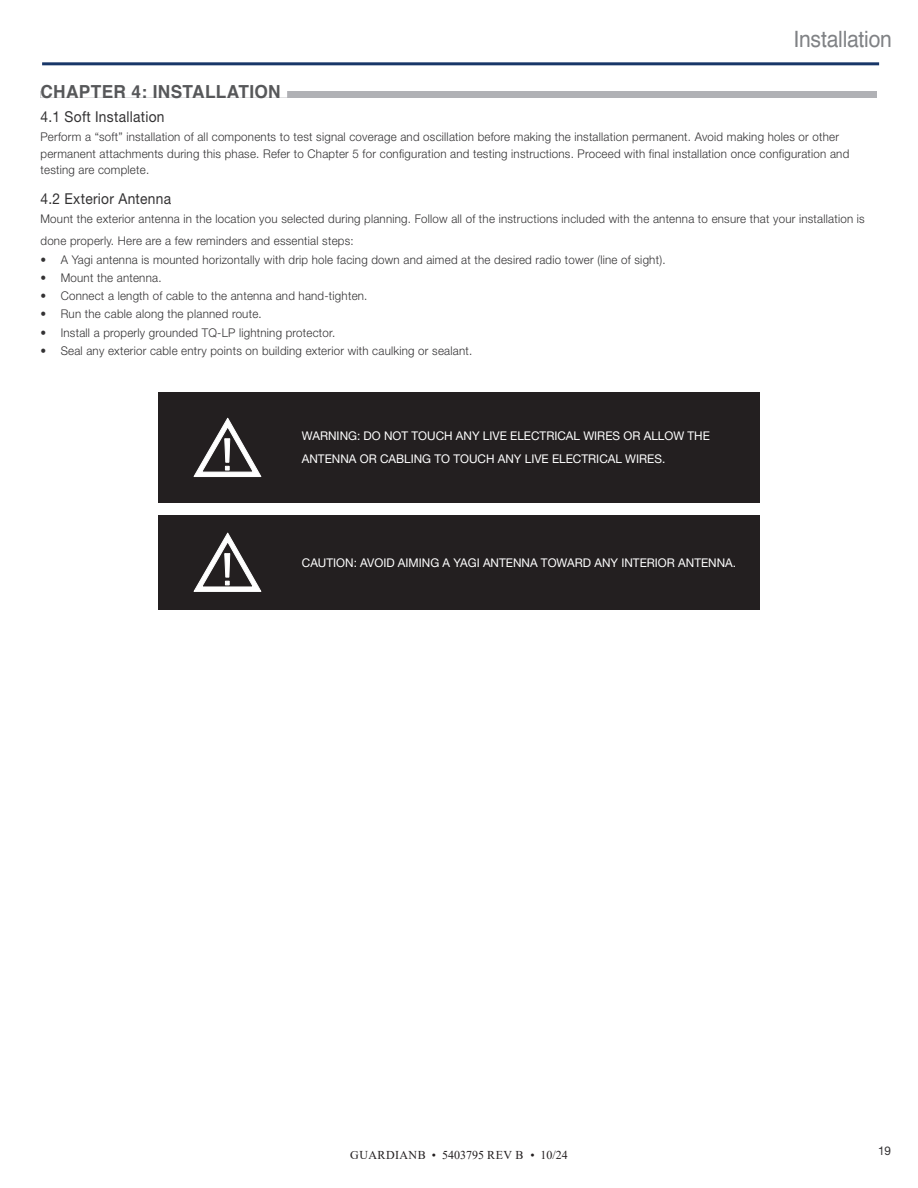
<style>
.page{position:relative;width:918px;height:1188px;background:#fff}
.page>*{position:absolute;margin:0;border:0;box-sizing:border-box;transform-origin:0 0}
.page_header{font:22.5px "Helvetica";letter-spacing:-.01em;color:#808285;scale:.94 1}
.chapter_heading{font:700 18px "Helvetica";letter-spacing:.02em;color:#57585a;scale:.96 1}
.sub-chapter{font:15px "Helvetica Neue LT Std";letter-spacing:.02em;color:#333233;scale:.92 1}
.Body_Text_-_Left{font:300 12px/16.5px "Helvetica Neue LT Std";letter-spacing:.02em;color:#333233;scale:.96 1}
.t1{font:12px/22.5px "Helvetica Neue LT Std";color:#fff}
.t2{font:12px "Times New Roman";letter-spacing:.035em;color:#231f20}
.t3{font:12px "Helvetica Neue LT Std";color:#333233}
</style>
<div class="page">
<hr style="left:42px;top:62px;width:837px;height:3px;background:#183668">
<div style="left:40px;top:91px;width:838px;height:7px;background:#b0b1b5"></div>
<div style="left:40px;top:84px;width:247px;height:14px;background:#fff"></div>
<div style="left:158px;top:515px;width:602px;height:94px;background:#231f20"></div>
<svg style="left:193px;top:532px;width:68px;height:60px"></svg>
<div style="left:158px;top:392px;width:602px;height:111px;background:#231f20"></div>
<svg style="left:193px;top:417px;width:68px;height:60px"></svg>
<p class="page_header" style="left:793px;top:22px;width:106px">Installation</p>
<p class="chapter_heading" style="left:40px;top:77px;width:252px">CHAPTER 4: INSTALLATION</p>
<p class="sub-chapter" style="left:40px;top:108px;width:136px">4.1 Soft Installation</p>
<p class="Body_Text_-_Left" style="left:40px;top:129px;width:844px">Perform a “soft” installation of all components to test signal coverage and oscillation before making the installation permanent. Avoid making holes or other permanent attachments during this phase. Refer to Chapter 5 for configuration and testing instructions. Proceed with final installation once configuration and testing are complete.</p>
<p class="sub-chapter" style="left:40px;top:190px;width:144px">4.2 Exterior Antenna</p>
<p class="Body_Text_-_Left" style="left:40px;top:208px;width:860px;line-height:21.6px">Mount the exterior antenna in the location you selected during planning. Follow all of the instructions included with the antenna to ensure that your installation is done properly. Here are a few reminders and essential steps:</p>
<p class="Body_Text_-_Left" style="left:40px;top:251px;width:653px">• A Yagi antenna is mounted horizontally with drip hole facing down and aimed at the desired radio tower (line of sight).</p>
<p class="Body_Text_-_Left" style="left:40px;top:269px;width:128px">• Mount the antenna.</p>
<p class="Body_Text_-_Left" style="left:40px;top:288px;width:342px">• Connect a length of cable to the antenna and hand-tighten.</p>
<p class="Body_Text_-_Left" style="left:40px;top:306px;width:232px">• Run the cable along the planned route.</p>
<p class="Body_Text_-_Left" style="left:40px;top:324px;width:309px">• Install a properly grounded TQ-LP lightning protector.</p>
<p class="Body_Text_-_Left" style="left:40px;top:342px;width:451px">• Seal any exterior cable entry points on building exterior with caulking or sealant.</p>
<p class="t1" style="left:302px;top:425px;width:410px">WARNING: DO NOT TOUCH ANY LIVE ELECTRICAL WIRES OR ALLOW THE<br>ANTENNA OR CABLING TO TOUCH ANY LIVE ELECTRICAL WIRES.</p>
<p class="t1" style="left:302px;top:551px;width:436px">CAUTION: AVOID AIMING A YAGI ANTENNA TOWARD ANY INTERIOR ANTENNA.</p>
<p class="t2" style="left:350px;top:1147px;width:219px">GUARDIANB • 5403795 REV B • 10/24</p>
<p class="t3" style="left:878px;top:1143px;width:14px">19</p>
</div>
